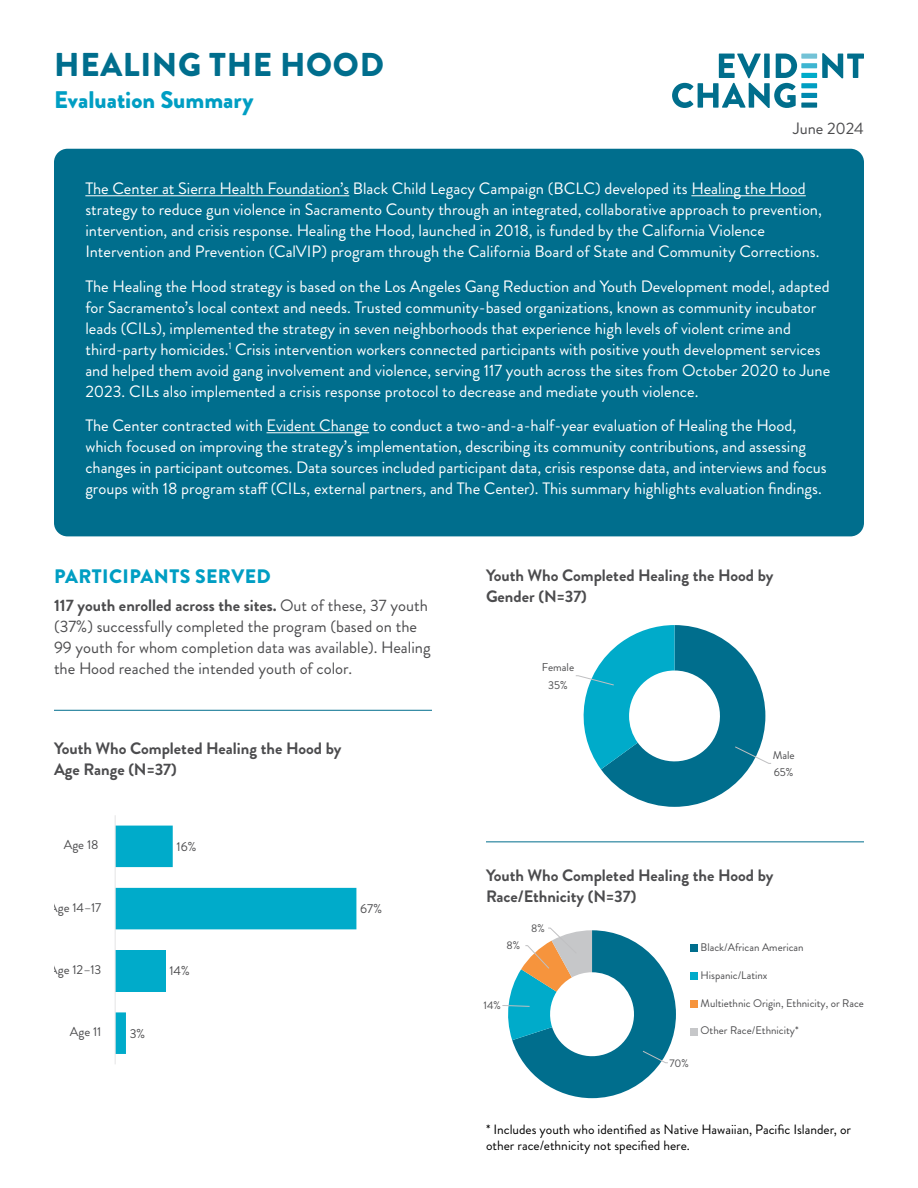
<style>
.page{position:relative;width:918px;height:1188px;background:#fff}
.page>*{position:absolute;margin:0;border:0;box-sizing:border-box;transform-origin:0 0}
.Heading_1{font:900 33px "Brandon Grotesque";letter-spacing:.02em;color:#006e8d}
.Heading_2{font:900 24px "Brandon Grotesque";color:#009ec3}
.Heading_2-2{font:900 19.5px "Brandon Grotesque";letter-spacing:.02em;color:#009ec3}
.Body_Copy{font:16.5px/21px "Brandon Grotesque";color:#fff}
.Body_Copy-2{font:16.5px/21px "Brandon Grotesque";color:#4c4c4e}
.t1{font:700 16.5px/21px "Brandon Grotesque";color:#4c4c4e}
.t2{font:13.5px/16.2px "Brandon Grotesque";color:#000}
.t3{font:12.9px "Brandon Grotesque";letter-spacing:-.005em;color:#4c4c4e}
.t4{font:11.25px/17.5px "Brandon Grotesque";color:#4c4c4e}
.t5{font:10.95px "Brandon Grotesque";color:#4c4c4e}
.s1{font-weight:700}
</style>
<div class="page">
<div style="left:54px;top:149px;width:810px;height:387px;background:#006e8d;border-radius:14px"></div>
<hr style="left:85px;top:195px;width:264px;height:1px;background:#fff">
<hr style="left:691px;top:195px;width:115px;height:1px;background:#fff">
<hr style="left:267px;top:432px;width:102px;height:1px;background:#fff">
<hr style="left:54px;top:710px;width:378px;height:1px;background:#006e8d">
<hr style="left:486px;top:841px;width:378px;height:1px;background:#006e8d">
<svg style="left:672px;top:53px;width:192px;height:55px"></svg>
<svg style="left:116px;top:826px;width:240px;height:228px"></svg>
<hr style="left:115px;top:815px;width:1px;height:249px;background:#e4e4e5">
<svg style="left:575px;top:625px;width:196px;height:182px"></svg>
<svg style="left:502px;top:928px;width:174px;height:170px"></svg>
<div style="left:690px;top:945px;width:7px;height:7px;background:#006e8d"></div>
<div style="left:690px;top:973px;width:7px;height:7px;background:#00abca"></div>
<div style="left:690px;top:1001px;width:7px;height:7px;background:#f6943d"></div>
<div style="left:690px;top:1028px;width:7px;height:7px;background:#c6c7c9"></div>
<h1 class="Heading_1" style="left:54px;top:42px;width:331px">HEALING THE HOOD</h1>
<h2 class="Heading_2" style="left:54px;top:83px;width:201px">Evaluation Summary</h2>
<p class="Body_Copy-2" style="left:793px;top:118px;width:72px">June 2024</p>
<p class="Body_Copy" style="left:85px;top:178px;width:738px">The Center at Sierra Health Foundation’s Black Child Legacy Campaign (BCLC) developed its Healing the Hood strategy to reduce gun violence in Sacramento County through an integrated, collaborative approach to prevention, intervention, and crisis response. Healing the Hood, launched in 2018, is funded by the California Violence Intervention and Prevention (CalVIP) program through the California Board of State and Community Corrections.</p>
<p class="Body_Copy" style="left:85px;top:276px;width:746px">The Healing the Hood strategy is based on the Los Angeles Gang Reduction and Youth Development model, adapted for Sacramento’s local context and needs. Trusted community-based organizations, known as community incubator leads (CILs), implemented the strategy in seven neighborhoods that experience high levels of violent crime and third-party homicides.<sup>1</sup> Crisis intervention workers connected participants with positive youth development services and helped them avoid gang involvement and violence, serving 117 youth across the sites from October 2020 to June 2023. CILs also implemented a crisis response protocol to decrease and mediate youth violence.</p>
<p class="Body_Copy" style="left:85px;top:415px;width:743px">The Center contracted with Evident Change to conduct a two-and-a-half-year evaluation of Healing the Hood, which focused on improving the strategy’s implementation, describing its community contributions, and assessing changes in participant outcomes. Data sources included participant data, crisis response data, and interviews and focus groups with 18 program staff (CILs, external partners, and The Center). This summary highlights evaluation findings.</p>
<h2 class="Heading_2-2" style="left:54px;top:563px;width:218px">PARTICIPANTS SERVED</h2>
<p class="Body_Copy-2" style="left:54px;top:595px;width:378px"><span class="s1">117 youth enrolled across the sites.</span> Out of these, 37 youth (37%) successfully completed the program (based on the 99 youth for whom completion data was available). Healing the Hood reached the intended youth of color.</p>
<p class="t1" style="left:54px;top:738px;width:289px">Youth Who Completed Healing the Hood by<br>Age Range (N=37)</p>
<p class="t3" style="left:64px;top:836px;width:36px">Age 18</p>
<p class="t3" style="left:177px;top:837px;width:21px">16%</p>
<p class="t3" style="left:49px;top:898px;width:54px">Age 14–17</p>
<p class="t3" style="left:360px;top:900px;width:23px">67%</p>
<p class="t3" style="left:49px;top:961px;width:54px">Age 12–13</p>
<p class="t3" style="left:169px;top:962px;width:22px">14%</p>
<p class="t3" style="left:70px;top:1023px;width:33px">Age 11</p>
<p class="t3" style="left:130px;top:1024px;width:17px">3%</p>
<p class="t1" style="left:486px;top:565px;width:289px">Youth Who Completed Healing the Hood by<br>Gender (N=37)</p>
<p class="t4" style="left:542px;top:659px;width:34px;text-align:center">Female<br>35%</p>
<p class="t4" style="left:773px;top:746px;width:24px">Male<br>65%</p>
<p class="t1" style="left:486px;top:865px;width:289px">Youth Who Completed Healing the Hood by<br>Race/Ethnicity (N=37)</p>
<p class="t5" style="left:507px;top:938px;width:15px">8%</p>
<p class="t5" style="left:531px;top:921px;width:15px">8%</p>
<p class="t5" style="left:483px;top:998px;width:19px">14%</p>
<p class="t5" style="left:669px;top:1055px;width:21px">70%</p>
<p class="t5" style="left:701px;top:940px;width:105px">Black/African American</p>
<p class="t5" style="left:701px;top:967px;width:68px">Hispanic/Latinx</p>
<p class="t5" style="left:701px;top:995px;width:165px">Multiethnic Origin, Ethnicity, or Race</p>
<p class="t5" style="left:701px;top:1023px;width:100px">Other Race/Ethnicity*</p>
<p class="t2" style="left:486px;top:1121px;width:367px">* Includes youth who identified as Native Hawaiian, Pacific Islander, or other race/ethnicity not specified here.</p>
</div>
